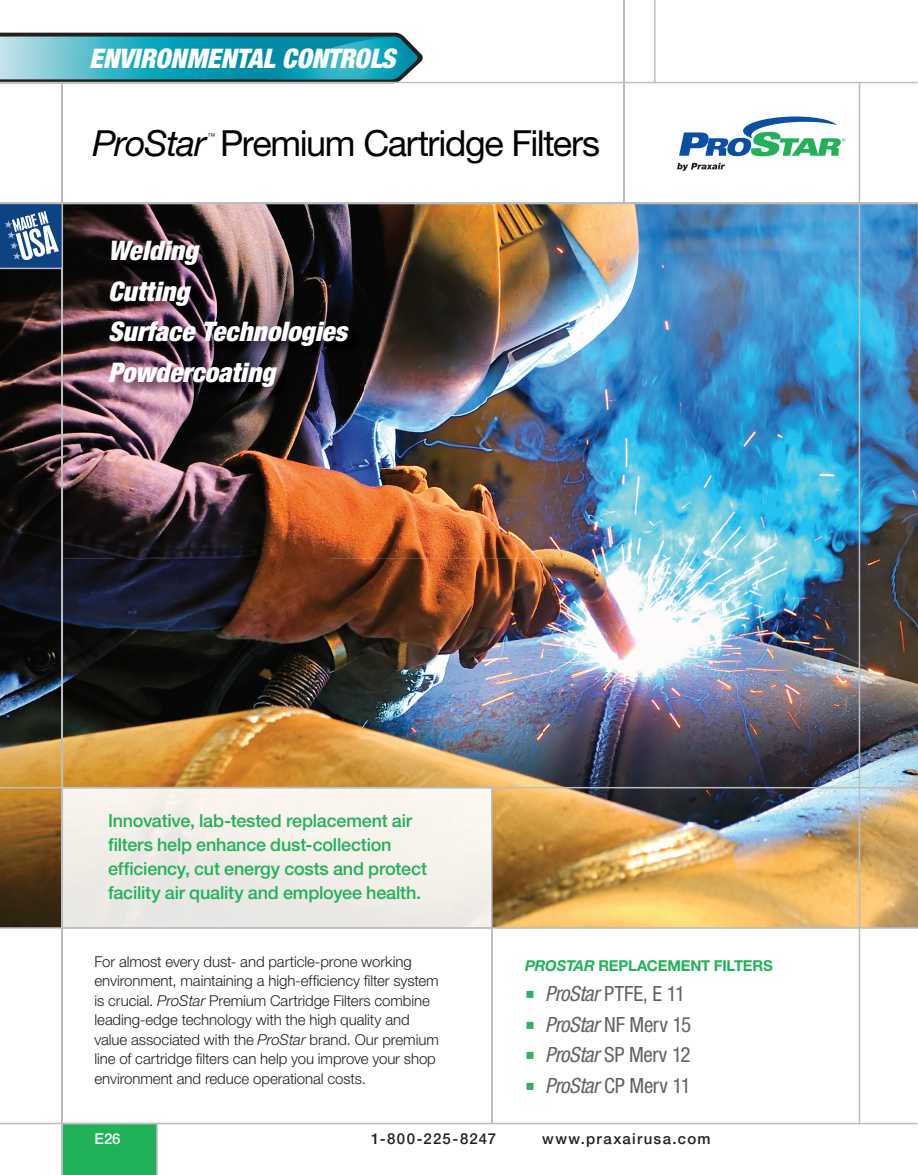
<style>
.page{position:relative;width:918px;height:1175px;background:#fff}
.page>*{position:absolute;margin:0;border:0;box-sizing:border-box;transform-origin:0 0}
.t1{font:36px "Helvetica Neue LT Std";letter-spacing:-.04em;color:#010203}
.t2{font:italic 900 condensed 27px/40.5px "Helvetica Neue LT Std";color:#fff}
.t3{font:condensed 21px "Helvetica Neue LT Std";letter-spacing:-.01em;color:#636366}
.t4{font:500 18px/24px "Helvetica Neue LT Std";letter-spacing:-.01em;color:#21b259}
.t5{font:300 15px/19.5px "Helvetica Neue LT Std";letter-spacing:-.005em;color:#231f20}
.t6{font:500 15px "Helvetica Neue LT Pro";letter-spacing:.085em;color:#231f20}
.t7{font:700 15px "Helvetica Neue LT Std";letter-spacing:-.015em;color:#21b259}
.t8{font:500 15px "Helvetica Neue LT Std";color:#fff}
.t9{font:7.8px "Helvetica Neue LT Std";color:#231f20}
.s1{font-style:italic}
.s2{color:#2eb460}
</style>
<div class="page">
<svg style="left:0;top:33px;width:423px;height:49px;background:#319bac"></svg>
<hr style="left:0;top:82px;width:917px;height:1px;background:#bcbdc0">
<svg style="left:677px;top:163px;width:48px;height:8px"></svg>
<svg style="left:679px;top:116px;width:166px;height:40px"></svg>
<hr style="left:624px;top:0;width:1px;height:203px;background:#bcbdc0">
<hr style="left:654px;top:0;width:2px;height:82px;background:#bcbdc0">
<div style="left:63px;top:1124px;width:95px;height:50px;background:#21b259"></div>
<hr style="left:0;top:1122px;width:917px;height:2px;background:#bcbdc0">
<img style="left:865px;top:254px;width:53px;height:673px">
<img style="left:64px;top:559px;width:479px;height:265px">
<img style="left:543px;top:559px;width:322px;height:368px">
<img style="left:493px;top:824px;width:51px;height:103px">
<img style="left:63px;top:559px;width:1px;height:228px">
<img style="left:63px;top:204px;width:854px;height:50px">
<img style="left:63px;top:254px;width:52px;height:305px">
<img style="left:330px;top:254px;width:587px;height:305px">
<img style="left:115px;top:401px;width:215px;height:158px">
<img style="left:0;top:269px;width:62px;height:658px">
<hr style="left:62px;top:83px;width:1px;height:1091px;background:#bcbdc0">
<hr style="left:0;top:203px;width:918px;height:1px;background:#bcbdc0">
<hr style="left:491px;top:928px;width:2px;height:194px;background:#bcbdc0">
<img style="left:65px;top:790px;width:425px;height:135px">
<div style="left:62px;top:787px;width:431px;height:141px;border:2px solid #bcbdc0"></div>
<hr style="left:0;top:927px;width:918px;height:1px;background:#bcbdc0">
<hr style="left:0;top:787px;width:918px;height:1px;background:#bcbdc0">
<img style="left:108px;top:240px;width:255px;height:161px">
<hr style="left:859px;top:82px;width:1px;height:1042px;background:#bcbdc0">
<svg style="left:0;top:204px;width:62px;height:65px"></svg>
<h2 class="t2" style="left:89px;top:38px;width:308px">ENVIRONMENTAL CONTROLS</h2>
<h1 class="t1" style="left:93px;top:122px;width:509px"><span class="s1">ProStar</span> Premium Cartridge Filters</h1>
<p class="t9" style="left:207px;top:131px;width:9px">™</p>
<h2 class="t2" style="left:108px;top:230px;width:241px">Welding<br>Cutting<br>Surface Technologies<br>Powdercoating</h2>
<p class="t4" style="left:108px;top:808px;width:321px">Innovative, lab-tested replacement air filters help enhance dust-collection efficiency, cut energy costs and protect facility air quality and employee health.</p>
<p class="t5" style="left:94px;top:951px;width:346px">For almost every dust- and particle-prone working environment, maintaining a high-efficiency filter system is crucial. <span class="s1">ProStar</span> Premium Cartridge Filters combine leading-edge technology with the high quality and value associated with the <span class="s1">ProStar</span> brand. Our premium line of cartridge filters can help you improve your shop environment and reduce operational costs.</p>
<p class="t7" style="left:525px;top:956px;width:249px"><span class="s1">PROSTAR</span> REPLACEMENT FILTERS</p>
<h3 class="t3" style="left:525px;top:981px;width:162px"><span class="s2">○</span> <span class="s1">ProStar</span> PTFE, E 11</h3>
<h3 class="t3" style="left:525px;top:1012px;width:168px"><span class="s2">○</span> <span class="s1">ProStar</span> NF Merv 15</h3>
<h3 class="t3" style="left:525px;top:1042px;width:167px"><span class="s2">○</span> <span class="s1">ProStar</span> SP Merv 12</h3>
<h3 class="t3" style="left:525px;top:1072px;width:167px"><span class="s2">○</span> <span class="s1">ProStar</span> CP Merv 11</h3>
<p class="t8" style="left:95px;top:1129px;width:28px">E26</p>
<p class="t6" style="left:371px;top:1129px;width:127px">1-800-225-8247</p>
<p class="t6" style="left:542px;top:1129px;width:170px">www.praxairusa.com</p>
</div>
